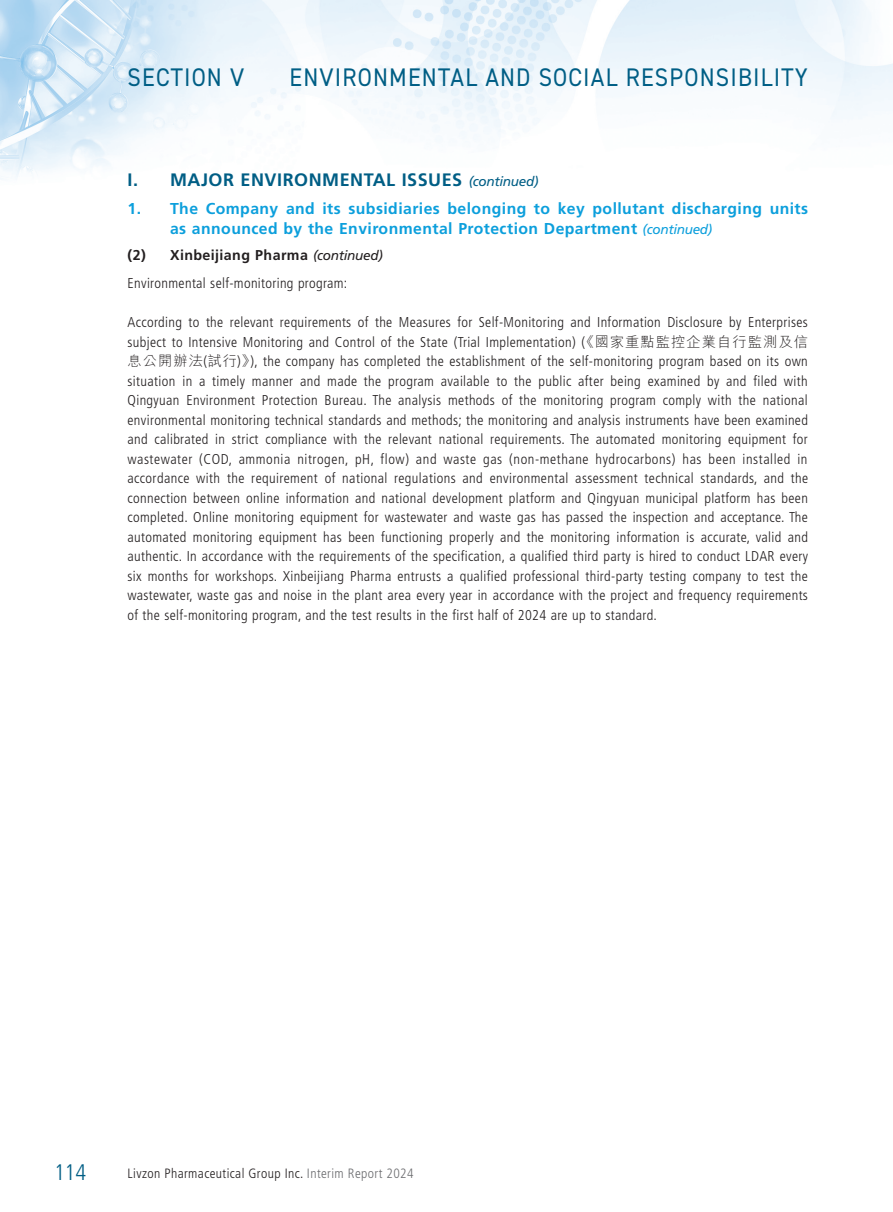
<style>
.page{position:relative;width:893px;height:1212px;background:#fff}
.page>*{position:absolute;margin:0;border:0;box-sizing:border-box;transform-origin:0 0}
.t1{font:25.5px "DIN2014";letter-spacing:.05em;color:#005e85;scale:.92 1}
.t2{font:300 condensed 22.5px "Frutiger LT Std";color:#005e85}
.t3{font:700 18px "Frutiger LT Std";letter-spacing:.03em;color:#005e85}
.t4{font:700 15.75px/19.5px "Frutiger LT Std";letter-spacing:.03em;color:#0c9fdc}
.t5{font:300 condensed 14.25px/19.5px "Frutiger LT Std";letter-spacing:.025em;color:#231f20}
.t6{font:300 condensed 13.5px "Frutiger LT Std";letter-spacing:.03em;color:#231f20}
.s1{font-weight:400;font-style:italic;font-size:13.5px}
.s2{font-weight:700;font-stretch:normal}
.s3{font-weight:400;font-style:italic;font-stretch:normal;font-size:13.5px}
.s4{font-family:"M Hei HK";font-stretch:normal}
.s5{color:#6c6d70}
</style>
<div class="page">
<img style="left:0;top:0;width:893px;height:179px">
<h1 class="t1" style="left:128px;top:62px;width:128px">SECTION V</h1>
<h1 class="t1" style="left:290px;top:62px;width:565px">ENVIRONMENTAL AND SOCIAL RESPONSIBILITY</h1>
<p class="t3" style="left:128px;top:169px;width:412px">I. MAJOR ENVIRONMENTAL ISSUES <span class="s1">(continued)</span></p>
<p class="t4" style="left:170px;top:199px;width:640px;text-indent:-43px">1. The Company and its subsidiaries belonging to key pollutant discharging units as announced by the Environmental Protection Department <span class="s1">(continued)</span></p>
<p class="t5" style="left:128px;top:241px;width:257px;line-height:28px"><span class="s2">(2) Xinbeijiang Pharma</span> <span class="s3">(continued)<br></span>Environmental self-monitoring program:</p>
<p class="t5" style="left:128px;top:313px;width:682px;text-align:justify">According to the relevant requirements of the Measures for Self-Monitoring and Information Disclosure by Enterprises subject to Intensive Monitoring and Control of the State (Trial Implementation) (<span class="s4">《國家重點監控企業自行監測及信息公開辦法</span>(<span class="s4">試行</span>)<span class="s4">》</span>), the company has completed the establishment of the self-monitoring program based on its own situation in a timely manner and made the program available to the public after being examined by and filed with Qingyuan Environment Protection Bureau. The analysis methods of the monitoring program comply with the national environmental monitoring technical standards and methods; the monitoring and analysis instruments have been examined and calibrated in strict compliance with the relevant national requirements. The automated monitoring equipment for wastewater (COD, ammonia nitrogen, pH, flow) and waste gas (non-methane hydrocarbons) has been installed in accordance with the requirement of national regulations and environmental assessment technical standards, and the connection between online information and national development platform and Qingyuan municipal platform has been completed. Online monitoring equipment for wastewater and waste gas has passed the inspection and acceptance. The automated monitoring equipment has been functioning properly and the monitoring information is accurate, valid and authentic. In accordance with the requirements of the specification, a qualified third party is hired to conduct LDAR every six months for workshops. Xinbeijiang Pharma entrusts a qualified professional third-party testing company to test the wastewater, waste gas and noise in the plant area every year in accordance with the project and frequency requirements of the self-monitoring program, and the test results in the first half of 2024 are up to standard.</p>
<h2 class="t2" style="left:54px;top:1159px;width:34px">114</h2>
<p class="t6" style="left:128px;top:1166px;width:288px">Livzon Pharmaceutical Group Inc. <span class="s5">Interim Report 2024</span></p>
</div>
